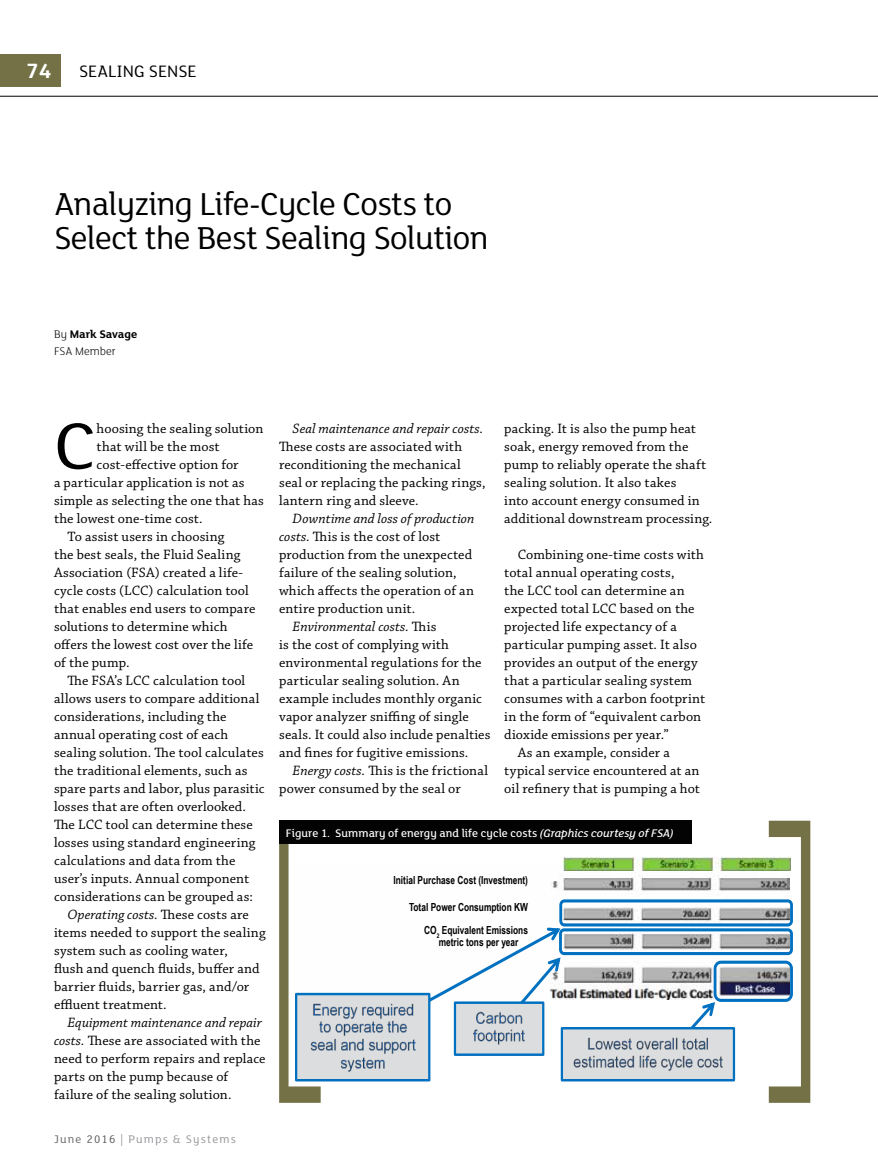
<style>
.page{position:relative;width:878px;height:1175px;background:#fff}
.page>*{position:absolute;margin:0;border:0;box-sizing:border-box;transform-origin:0 0}
.t1{font:71.1px "FS Lola";color:#000;scale:1.1 1}
.t2{font:34.5px/34.5px "FS Lola";letter-spacing:-.02em;color:#000}
.t3{font:18px "FS Lola";color:#000}
.t4{font:14.25px/18px "Chaparral Pro";letter-spacing:.01em;color:#000}
.t5{font:italic 14.25px "Chaparral Pro";letter-spacing:.005em;color:#000}
.t6{font:500 12px "FS Lola";color:#fff}
.t7{font:12px "FS Lola";letter-spacing:.1em;color:#939598}
.t8{font:300 12px/16.5px "FS Lola";color:#000}
.t9{font:700 11.1px/23.7px "Arial Narrow";color:#000;text-align:right;scale:.91 1}
.s1{font-weight:700;font-size:22.5px;color:#fff}
.s2{font-weight:700}
.s3{font-style:normal}
.s4{font-style:italic}
.s5{color:#666767}
.s6{color:#58595b}
</style>
<div class="page">
<hr style="left:0;top:96px;width:878px;height:1px;background:#000">
<div style="left:0;top:54px;width:61px;height:33px;background:#737145"></div>
<img style="left:551px;top:870px;width:217px;height:129px">
<img style="left:563px;top:857px;width:205px;height:13px">
<svg style="left:691px;top:1002px;width:24px;height:25px"></svg>
<div style="left:562px;top:1028px;width:172px;height:52px;background:#dcddde"></div>
<div style="left:560px;top:1027px;width:175px;height:54px;border:2px solid #0070c0"></div>
<img style="left:588px;top:1037px;width:120px;height:11px">
<img style="left:573px;top:1048px;width:141px;height:23px">
<img style="left:714px;top:1056px;width:9px;height:12px">
<div style="left:713px;top:960px;width:80px;height:41px;border:3px solid #0070c0;border-radius:6px"></div>
<div style="left:455px;top:1002px;width:88px;height:52px;background:#dcddde"></div>
<div style="left:454px;top:1001px;width:90px;height:54px;border:2px solid #0070c0"></div>
<img style="left:456px;top:1038px;width:86px;height:9px">
<img style="left:465px;top:1038px;width:51px;height:9px">
<img style="left:516px;top:1038px;width:24px;height:9px">
<div style="left:559px;top:928px;width:234px;height:27px;border:3px solid #0070c0;border-radius:4px"></div>
<svg style="left:430px;top:927px;width:130px;height:111px"></svg>
<div style="left:296px;top:994px;width:133px;height:86px;background:#dcddde"></div>
<div style="left:295px;top:992px;width:135px;height:89px;border:2px solid #0070c0"></div>
<img style="left:427px;top:1000px;width:1px;height:73px">
<img style="left:320px;top:1003px;width:94px;height:10px">
<img style="left:320px;top:1013px;width:94px;height:18px">
<img style="left:320px;top:1031px;width:96px;height:20px">
<img style="left:332px;top:1049px;width:45px;height:23px">
<img style="left:377px;top:1049px;width:24px;height:20px">
<div style="left:559px;top:899px;width:234px;height:27px;border:3px solid #0070c0;border-radius:4px"></div>
<svg style="left:768px;top:820px;width:42px;height:282px"></svg>
<svg style="left:279px;top:844px;width:41px;height:258px"></svg>
<div style="left:279px;top:820px;width:413px;height:24px;background:#030303"></div>
<p class="t3" style="left:26px;top:60px;width:172px"><span class="s1">74</span> SEALING SENSE</p>
<h2 class="t2" style="left:54px;top:185px;width:436px">Analyzing Life-Cycle Costs to<br>Select the Best Sealing Solution</h2>
<p class="t8" style="left:54px;top:325px;width:85px">By <span class="s2">Mark Savage<br></span>FSA Member</p>
<h1 class="t1" style="left:54px;top:399px;width:40px">C</h1>
<p class="t4" style="left:97px;top:420px;width:168px">hoosing the sealing solution</p>
<p class="t4" style="left:97px;top:438px;width:124px">that will be the most</p>
<p class="t4" style="left:97px;top:456px;width:143px">cost-effective option for</p>
<p class="t4" style="left:54px;top:474px;width:192px">a particular application is not as</p>
<p class="t4" style="left:54px;top:492px;width:211px">simple as selecting the one that has</p>
<p class="t4" style="left:54px;top:510px;width:150px">the lowest one-time cost.</p>
<p class="t4" style="left:67px;top:528px;width:158px">To assist users in choosing</p>
<p class="t4" style="left:54px;top:546px;width:188px">the best seals, the Fluid Sealing</p>
<p class="t4" style="left:54px;top:564px;width:190px">Association (FSA) created a life-</p>
<p class="t4" style="left:54px;top:582px;width:196px">cycle costs (LCC) calculation tool</p>
<p class="t4" style="left:54px;top:600px;width:203px">that enables end users to compare</p>
<p class="t4" style="left:54px;top:618px;width:175px">solutions to determine which</p>
<p class="t4" style="left:54px;top:636px;width:201px">offers the lowest cost over the life</p>
<p class="t4" style="left:54px;top:654px;width:77px">of the pump.</p>
<p class="t4" style="left:67px;top:672px;width:179px">The FSA’s LCC calculation tool</p>
<p class="t4" style="left:54px;top:690px;width:207px">allows users to compare additional</p>
<p class="t4" style="left:54px;top:708px;width:174px">considerations, including the</p>
<p class="t4" style="left:54px;top:726px;width:176px">annual operating cost of each</p>
<p class="t4" style="left:54px;top:744px;width:211px">sealing solution. The tool calculates</p>
<p class="t4" style="left:54px;top:762px;width:195px">the traditional elements, such as</p>
<p class="t4" style="left:54px;top:780px;width:212px">spare parts and labor, plus parasitic</p>
<p class="t4" style="left:54px;top:798px;width:193px">losses that are often overlooked.</p>
<p class="t4" style="left:54px;top:816px;width:200px">The LCC tool can determine these</p>
<p class="t4" style="left:54px;top:834px;width:203px">losses using standard engineering</p>
<p class="t4" style="left:54px;top:852px;width:183px">calculations and data from the</p>
<p class="t4" style="left:54px;top:870px;width:197px">user’s inputs. Annual component</p>
<p class="t4" style="left:54px;top:888px;width:200px">considerations can be grouped as:</p>
<p class="t5" style="left:67px;top:906px;width:183px">Operating costs. <span class="s3">These costs are</span></p>
<p class="t4" style="left:54px;top:924px;width:213px">items needed to support the sealing</p>
<p class="t4" style="left:54px;top:942px;width:175px">system such as cooling water,</p>
<p class="t4" style="left:54px;top:960px;width:207px">flush and quench fluids, buffer and</p>
<p class="t4" style="left:54px;top:978px;width:197px">barrier fluids, barrier gas, and/or</p>
<p class="t4" style="left:54px;top:996px;width:114px">effluent treatment.</p>
<p class="t4" style="left:54px;top:1014px;width:213px;text-indent:13px"><span class="s4">Equipment maintenance and repair costs.</span> These are associated with the need to perform repairs and replace parts on the pump because of failure of the sealing solution.</p>
<p class="t7" style="left:54px;top:1131px;width:183px"><span class="s5">June</span> <span class="s6">2016</span> | Pumps &amp; Systems</p>
<p class="t5" style="left:292px;top:420px;width:192px">Seal maintenance and repair costs.</p>
<p class="t4" style="left:279px;top:438px;width:208px">These costs are associated with reconditioning the mechanical seal or replacing the packing rings, lantern ring and sleeve.</p>
<p class="t5" style="left:292px;top:510px;width:183px">Downtime and loss of production</p>
<p class="t4" style="left:279px;top:528px;width:163px"><span class="s4">costs.</span> This is the cost of lost</p>
<p class="t4" style="left:279px;top:546px;width:194px">production from the unexpected</p>
<p class="t4" style="left:279px;top:564px;width:179px">failure of the sealing solution,</p>
<p class="t4" style="left:279px;top:582px;width:196px">which affects the operation of an</p>
<p class="t4" style="left:279px;top:600px;width:137px">entire production unit.</p>
<p class="t5" style="left:292px;top:618px;width:145px">Environmental costs. <span class="s3">This</span></p>
<p class="t4" style="left:279px;top:636px;width:171px">is the cost of complying with</p>
<p class="t4" style="left:279px;top:654px;width:204px">environmental regulations for the</p>
<p class="t4" style="left:279px;top:671px;width:182px">particular sealing solution. An</p>
<p class="t4" style="left:279px;top:689px;width:204px">example includes monthly organic</p>
<p class="t4" style="left:279px;top:707px;width:191px">vapor analyzer sniffing of single</p>
<p class="t4" style="left:279px;top:725px;width:213px">seals. It could also include penalties</p>
<p class="t4" style="left:279px;top:743px;width:191px">and fines for fugitive emissions.</p>
<p class="t4" style="left:292px;top:761px;width:197px"><span class="s4">Energy costs.</span> This is the frictional</p>
<p class="t4" style="left:279px;top:779px;width:183px">power consumed by the seal or</p>
<p class="t4" style="left:504px;top:419px;width:210px">packing. It is also the pump heat soak, energy removed from the pump to reliably operate the shaft sealing solution. It also takes<br>into account energy consumed in additional downstream processing.</p>
<p class="t4" style="left:517px;top:545px;width:188px">Combining one-time costs with</p>
<p class="t4" style="left:504px;top:563px;width:172px">total annual operating costs,</p>
<p class="t4" style="left:504px;top:581px;width:182px">the LCC tool can determine an</p>
<p class="t4" style="left:504px;top:599px;width:192px">expected total LCC based on the</p>
<p class="t4" style="left:504px;top:617px;width:174px">projected life expectancy of a</p>
<p class="t4" style="left:504px;top:635px;width:194px">particular pumping asset. It also</p>
<p class="t4" style="left:504px;top:653px;width:195px">provides an output of the energy</p>
<p class="t4" style="left:504px;top:671px;width:189px">that a particular sealing system</p>
<p class="t4" style="left:504px;top:689px;width:202px">consumes with a carbon footprint</p>
<p class="t4" style="left:504px;top:707px;width:198px">in the form of “equivalent carbon</p>
<p class="t4" style="left:504px;top:725px;width:166px">dioxide emissions per year.”</p>
<p class="t4" style="left:517px;top:743px;width:154px">As an example, consider a</p>
<p class="t4" style="left:504px;top:761px;width:197px">typical service encountered at an</p>
<p class="t4" style="left:504px;top:779px;width:197px">oil refinery that is pumping a hot</p>
<p class="t6" style="left:286px;top:825px;width:389px">Figure 1. Summary of energy and life cycle costs <span class="s4">(Graphics courtesy of FSA)</span></p>
<p class="t9" style="left:393px;top:868px;width:149px">Initial Purchase Cost (Investment)</p>
<p class="t9" style="left:409px;top:894px;width:132px">Total Power Consumption KW<br>CO<sub>2</sub> Equivalent Emissions</p>
<p class="t9" style="left:438px;top:929px;width:89px">metric tons per year</p>
</div>
